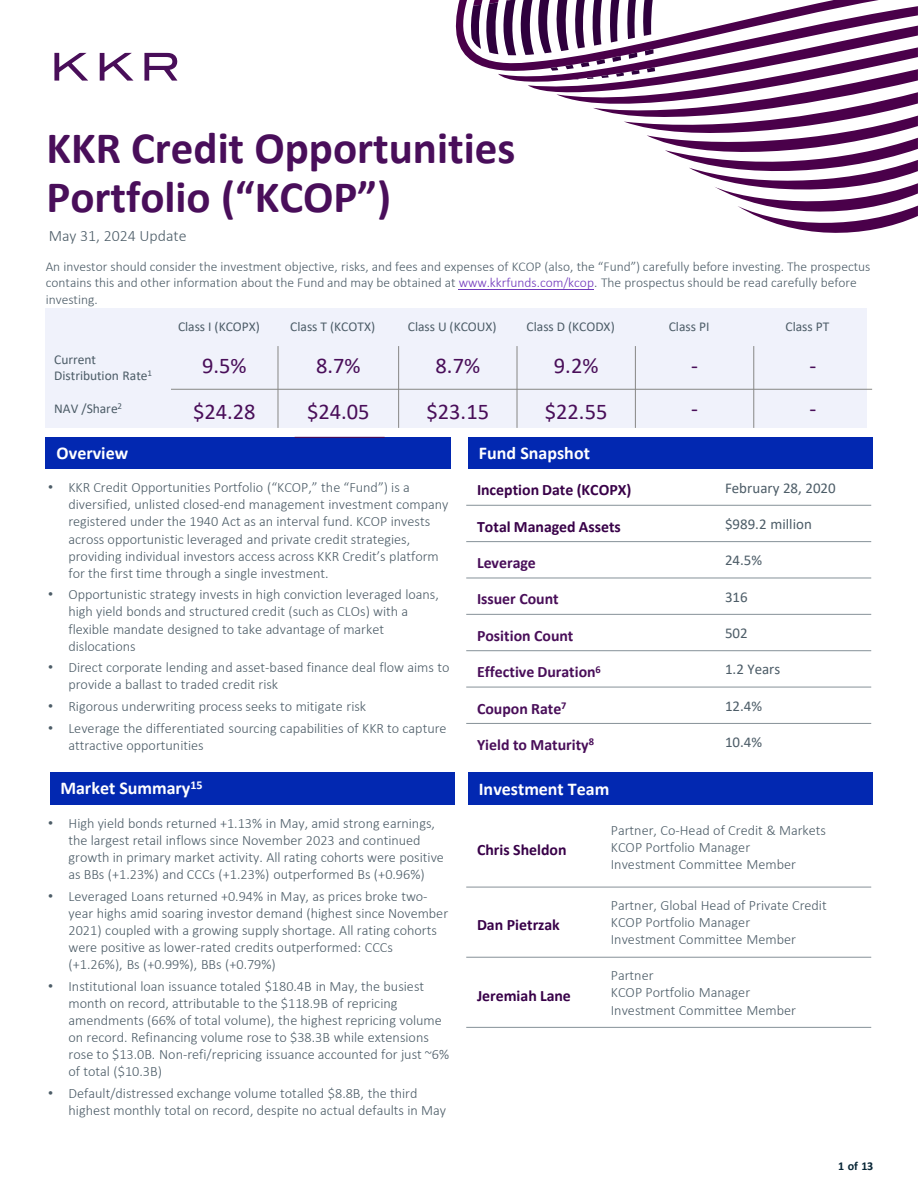
<style>
.page{position:relative;width:918px;height:1188px;background:#fff}
.page>*{position:absolute;margin:0;border:0;box-sizing:border-box;transform-origin:0 0}
.t1{font:700 45px/48.6px "Calibri";color:#490e5a}
.t2{font:22.5px "Calibri";letter-spacing:-.005em;color:#490e59}
.t3{font:700 18px "Calibri";color:#fff}
.t4{font:700 15.9px "Calibri";color:#490e59}
.t5{font:700 15.9px "Calibri";letter-spacing:-.005em;color:#380048}
.t6{font:300 15.9px "Calibri";letter-spacing:.005em;color:#4c5c67}
.t7{font:15px "Calibri";color:#4c5c67}
.t8{font:300 14.25px/17.1px "Calibri";color:#4c5c67}
.t9{font:300 13.5px/16.2px "Calibri";color:#4c5c67}
.t10{font:13.5px/16.2px "Calibri";color:#4c5c67}
.t11{font:700 12px "Calibri";color:#072535}
.s1{color:#7037bb}
.s2{font-family:"Arial";font-weight:400}
</style>
<div class="page">
<svg style="left:54px;top:53px;width:124px;height:28px"></svg>
<svg style="left:456px;top:0;width:462px;height:233px"></svg>
<div style="left:46px;top:308px;width:821px;height:120px;background:#f0f2fb"></div>
<hr style="left:278px;top:346px;width:1px;height:82px;background:#878785">
<hr style="left:398px;top:346px;width:1px;height:82px;background:#878785">
<hr style="left:517px;top:346px;width:1px;height:82px;background:#878785">
<hr style="left:635px;top:346px;width:1px;height:82px;background:#878785">
<hr style="left:753px;top:346px;width:1px;height:82px;background:#878785">
<hr style="left:171px;top:389px;width:701px;height:1px;background:#878785">
<hr style="left:466px;top:505px;width:405px;height:1px;background:#869198">
<hr style="left:466px;top:541px;width:405px;height:1px;background:#869198">
<hr style="left:466px;top:578px;width:405px;height:1px;background:#869198">
<hr style="left:466px;top:614px;width:405px;height:1px;background:#869198">
<hr style="left:466px;top:650px;width:405px;height:1px;background:#869198">
<hr style="left:466px;top:687px;width:405px;height:1px;background:#869198">
<hr style="left:466px;top:723px;width:405px;height:1px;background:#869198">
<hr style="left:459px;top:289px;width:135px;height:1px;background:#7037bb">
<div style="left:46px;top:437px;width:405px;height:32px;background:#0228b1"></div>
<hr style="left:466px;top:887px;width:405px;height:1px;background:#869198">
<hr style="left:466px;top:957px;width:405px;height:1px;background:#869198">
<hr style="left:466px;top:1027px;width:405px;height:1px;background:#869198">
<div style="left:50px;top:772px;width:405px;height:33px;background:#0228b1"></div>
<div style="left:468px;top:437px;width:405px;height:32px;background:#0228b1"></div>
<div style="left:468px;top:773px;width:405px;height:32px;background:#0228b1"></div>
<hr style="left:295px;top:437px;width:90px;height:1px;background:#480c59">
<h1 class="t1" style="left:46px;top:124px;width:470px">KKR Credit Opportunities<br>Portfolio (“KCOP”)</h1>
<p class="t6" style="left:49px;top:226px;width:139px">May 31, 2024 Update</p>
<p class="t9" style="left:46px;top:258px;width:826px">An investor should consider the investment objective, risks, and fees and expenses of KCOP (also, the “Fund”) carefully before investing. The prospectus contains this and other information about the Fund and may be obtained at <span class="s1">www.kkrfunds.com/kcop</span>. The prospectus should be read carefully before investing.</p>
<p class="t10" style="left:178px;top:318px;width:84px">Class I (KCOPX)</p>
<p class="t10" style="left:290px;top:318px;width:86px">Class T (KCOTX)</p>
<p class="t10" style="left:408px;top:318px;width:90px">Class U (KCOUX)</p>
<p class="t10" style="left:527px;top:318px;width:90px">Class D (KCODX)</p>
<p class="t10" style="left:669px;top:318px;width:42px">Class PI</p>
<p class="t10" style="left:785px;top:318px;width:45px">Class PT</p>
<p class="t10" style="left:54px;top:351px;width:99px">Current<br>Distribution Rate<sup>1</sup></p>
<p class="t2" style="left:202px;top:350px;width:46px">9.5%</p>
<p class="t2" style="left:316px;top:350px;width:46px">8.7%</p>
<p class="t2" style="left:436px;top:350px;width:46px">8.7%</p>
<p class="t2" style="left:554px;top:350px;width:46px">9.2%</p>
<p class="t2" style="left:691px;top:350px;width:8px">-</p>
<p class="t2" style="left:809px;top:350px;width:8px">-</p>
<p class="t10" style="left:54px;top:400px;width:69px">NAV /Share<sup>2</sup></p>
<p class="t2" style="left:193px;top:396px;width:64px">$24.28</p>
<p class="t2" style="left:307px;top:396px;width:64px">$24.05</p>
<p class="t2" style="left:427px;top:396px;width:64px">$23.15</p>
<p class="t2" style="left:545px;top:396px;width:64px">$22.55</p>
<p class="t2" style="left:691px;top:393px;width:8px">-</p>
<p class="t2" style="left:809px;top:393px;width:8px">-</p>
<p class="t3" style="left:57px;top:440px;width:73px">Overview</p>
<p class="t8" style="left:68px;top:479px;width:381px;text-indent:-20px"><span class="s2">•</span> KKR Credit Opportunities Portfolio (“KCOP,” the “Fund”) is a diversified, unlisted closed-end management investment company registered under the 1940 Act as an interval fund. KCOP invests across opportunistic leveraged and private credit strategies, providing individual investors access across KKR Credit’s platform for the first time through a single investment.</p>
<p class="t8" style="left:68px;top:586px;width:372px;text-indent:-20px"><span class="s2">•</span> Opportunistic strategy invests in high conviction leveraged loans, high yield bonds and structured credit (such as CLOs) with a flexible mandate designed to take advantage of market dislocations</p>
<p class="t8" style="left:68px;top:659px;width:383px;text-indent:-20px"><span class="s2">•</span> Direct corporate lending and asset-based finance deal flow aims to provide a ballast to traded credit risk</p>
<p class="t8" style="left:48px;top:698px;width:320px"><span class="s2">•</span> Rigorous underwriting process seeks to mitigate risk</p>
<p class="t8" style="left:68px;top:719px;width:380px;text-indent:-20px"><span class="s2">•</span> Leverage the differentiated sourcing capabilities of KKR to capture attractive opportunities</p>
<p class="t3" style="left:60px;top:776px;width:144px">Market Summary<sup>15</sup></p>
<p class="t8" style="left:69px;top:814px;width:377px;text-indent:-20px"><span class="s2">•</span> High yield bonds returned +1.13% in May, amid strong earnings, the largest retail inflows since November 2023 and continued growth in primary market activity. All rating cohorts were positive as BBs (+1.23%) and CCCs (+1.23%) outperformed Bs (+0.96%)</p>
<p class="t8" style="left:69px;top:887px;width:381px;text-indent:-20px"><span class="s2">•</span> Leveraged Loans returned +0.94% in May, as prices broke two&shy;year highs amid soaring investor demand (highest since November 2021) coupled with a growing supply shortage. All rating cohorts were positive as lower-rated credits outperformed: CCCs (+1.26%), Bs (+0.99%), BBs (+0.79%)</p>
<p class="t8" style="left:69px;top:977px;width:382px;text-indent:-20px"><span class="s2">•</span> Institutional loan issuance totaled $180.4B in May, the busiest month on record, attributable to the $118.9B of repricing amendments (66% of total volume), the highest repricing volume on record. Refinancing volume rose to $38.3B while extensions rose to $13.0B. Non-refi/repricing issuance accounted for just ~6% of total ($10.3B)</p>
<p class="t8" style="left:69px;top:1084px;width:379px;text-indent:-20px"><span class="s2">•</span> Default/distressed exchange volume totalled $8.8B, the third highest monthly total on record, despite no actual defaults in May</p>
<p class="t3" style="left:479px;top:440px;width:113px">Fund Snapshot</p>
<p class="t5" style="left:477px;top:479px;width:156px">Inception Date (KCOPX)</p>
<p class="t7" style="left:725px;top:477px;width:112px">February 28, 2020</p>
<p class="t5" style="left:477px;top:515px;width:145px">Total Managed Assets</p>
<p class="t7" style="left:725px;top:513px;width:88px">$989.2 million</p>
<p class="t4" style="left:477px;top:552px;width:60px">Leverage</p>
<p class="t7" style="left:725px;top:550px;width:39px">24.5%</p>
<p class="t4" style="left:477px;top:588px;width:83px">Issuer Count</p>
<p class="t7" style="left:725px;top:586px;width:24px">316</p>
<p class="t4" style="left:477px;top:624px;width:98px">Position Count</p>
<p class="t7" style="left:725px;top:623px;width:24px">502</p>
<p class="t4" style="left:477px;top:661px;width:125px">Effective Duration<sup>6</sup></p>
<p class="t7" style="left:725px;top:659px;width:57px">1.2 Years</p>
<p class="t4" style="left:477px;top:697px;width:91px">Coupon Rate<sup>7</sup></p>
<p class="t7" style="left:725px;top:695px;width:39px">12.4%</p>
<p class="t4" style="left:477px;top:733px;width:119px">Yield to Maturity<sup>8</sup></p>
<p class="t7" style="left:725px;top:732px;width:39px">10.4%</p>
<p class="t3" style="left:479px;top:776px;width:132px">Investment Team</p>
<p class="t5" style="left:477px;top:839px;width:91px">Chris Sheldon</p>
<p class="t5" style="left:477px;top:914px;width:84px">Dan Pietrzak</p>
<p class="t5" style="left:477px;top:984px;width:95px">Jeremiah Lane</p>
<p class="t8" style="left:611px;top:822px;width:217px">Partner, Co-Head of Credit &amp; Markets</p>
<p class="t8" style="left:611px;top:839px;width:141px">KCOP Portfolio Manager</p>
<p class="t8" style="left:611px;top:856px;width:187px">Investment Committee Member</p>
<p class="t8" style="left:611px;top:897px;width:217px">Partner, Global Head of Private Credit</p>
<p class="t8" style="left:611px;top:914px;width:141px">KCOP Portfolio Manager</p>
<p class="t8" style="left:611px;top:931px;width:187px">Investment Committee Member</p>
<p class="t8" style="left:611px;top:967px;width:44px">Partner</p>
<p class="t8" style="left:611px;top:984px;width:141px">KCOP Portfolio Manager</p>
<p class="t8" style="left:611px;top:1001px;width:187px">Investment Committee Member</p>
<p class="t11" style="left:838px;top:1157px;width:37px">1 of 13</p>
</div>
